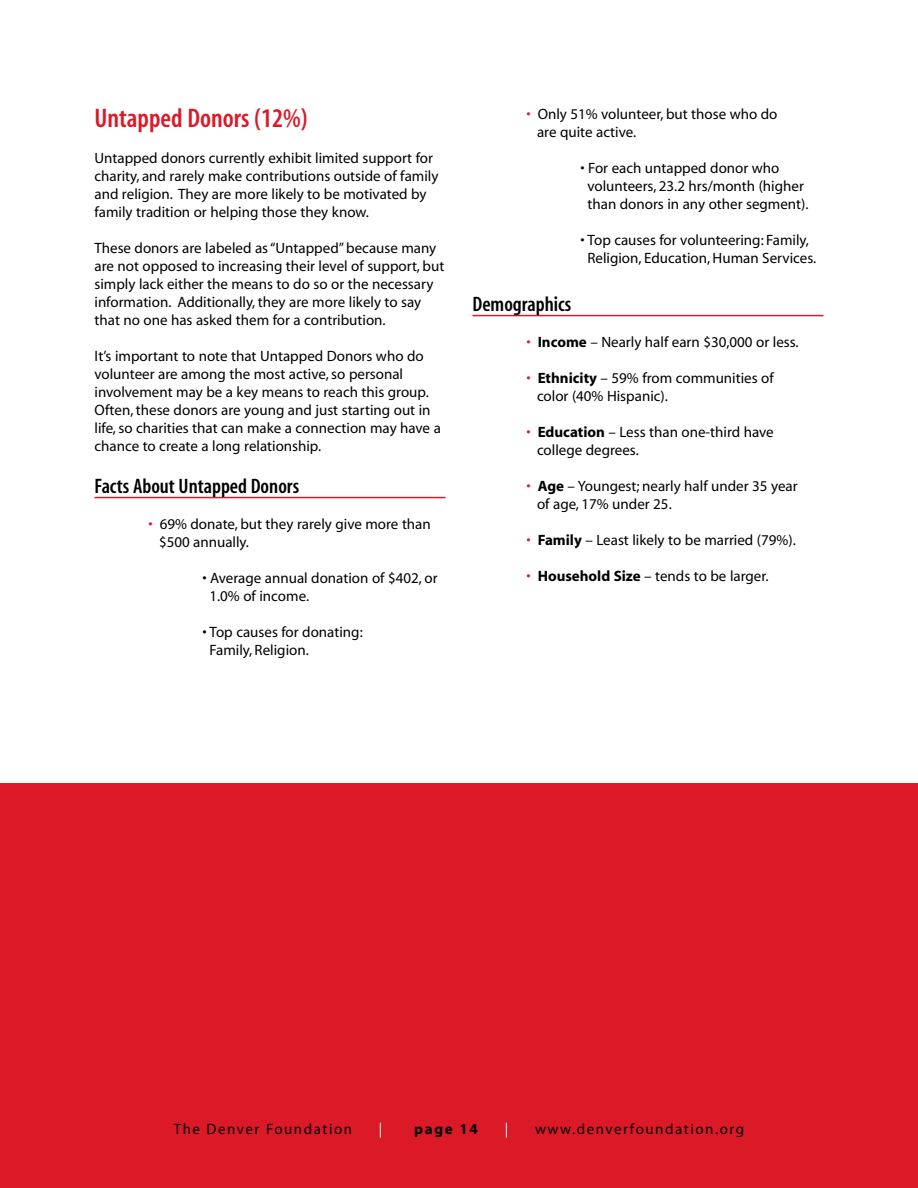
<style>
.page{position:relative;width:918px;height:1188px;background:#fff}
.page>*{position:absolute;margin:0;border:0;box-sizing:border-box;transform-origin:0 0}
.t1{font:27px "Myriad MM 565 300";color:#dc1927}
.t2{font:21px "Myriad MM 565 300";color:#000}
.t3{font:15px/18px "Myriad MM 400 600";color:#000}
.t4{font:15px "Myriad MM 400 600";letter-spacing:.1em;color:#000}
.t5{font:15px "Myriad MM 700 600";letter-spacing:.11em;color:#000}
.t6{font:15px "Myriad MM 400 600";color:#fff}
.s1{color:#dc1927}
.s2{font-family:"Myriad MM 700 600"}
</style>
<div class="page">
<div style="left:0;top:783px;width:918px;height:405px;background:#dc1927"></div>
<hr style="left:94px;top:497px;width:352px;height:1px;background:#dc1927">
<hr style="left:472px;top:315px;width:352px;height:1px;background:#dc1927">
<h1 class="t1" style="left:94px;top:107px;width:215px">Untapped Donors (12%)</h1>
<p class="t3" style="left:94px;top:150px;width:346px">Untapped donors currently exhibit limited support for charity, and rarely make contributions outside of family and religion. They are more likely to be motivated by family tradition or helping those they know.</p>
<p class="t3" style="left:94px;top:240px;width:351px">These donors are labeled as “Untapped” because many are not opposed to increasing their level of support, but simply lack either the means to do so or the necessary information. Additionally, they are more likely to say that no one has asked them for a contribution.</p>
<p class="t3" style="left:94px;top:348px;width:348px">It’s important to note that Untapped Donors who do volunteer are among the most active, so personal involvement may be a key means to reach this group.<br>Often, these donors are young and just starting out in life, so charities that can make a connection may have a chance to create a long relationship.</p>
<h2 class="t2" style="left:94px;top:478px;width:206px">Facts About Untapped Donors</h2>
<p class="t3" style="left:159px;top:516px;width:273px;text-indent:-11px"><span class="s1">•</span> 69% donate, but they rarely give more than $500 annually.</p>
<p class="t3" style="left:210px;top:570px;width:230px;text-indent:-7px">• Average annual donation of $402, or<br>1.0% of income.</p>
<p class="t3" style="left:210px;top:624px;width:155px;text-indent:-7px">• Top causes for donating:<br>Family, Religion.</p>
<p class="t3" style="left:537px;top:106px;width:242px;text-indent:-11px"><span class="s1">•</span> Only 51% volunteer, but those who do are quite active.</p>
<p class="t3" style="left:588px;top:160px;width:223px;text-indent:-7px">• For each untapped donor who volunteers, 23.2 hrs/month (higher than donors in any other segment).</p>
<p class="t3" style="left:580px;top:232px;width:237px;text-align:center">• Top causes for volunteering: Family,<br>Religion, Education, Human Services.</p>
<h2 class="t2" style="left:472px;top:296px;width:100px">Demographics</h2>
<p class="t3" style="left:526px;top:334px;width:274px"><span class="s1">•</span> <span class="s2">Income</span> – Nearly half earn $30,000 or less.</p>
<p class="t3" style="left:537px;top:370px;width:238px;text-indent:-11px"><span class="s1">•</span> <span class="s2">Ethnicity</span> – 59% from communities of color (40% Hispanic).</p>
<p class="t3" style="left:537px;top:424px;width:238px;text-indent:-11px"><span class="s1">•</span> <span class="s2">Education</span> – Less than one-third have college degrees.</p>
<p class="t3" style="left:537px;top:478px;width:262px;text-indent:-11px"><span class="s1">•</span> <span class="s2">Age</span> – Youngest; nearly half under 35 year of age, 17% under 25.</p>
<p class="t3" style="left:527px;top:532px;width:271px"><span class="s1">•</span> <span class="s2">Family</span> – Least likely to be married (79%).</p>
<p class="t3" style="left:527px;top:568px;width:244px"><span class="s1">•</span> <span class="s2">Household Size</span> – tends to be larger.</p>
<p class="t4" style="left:174px;top:1123px;width:180px">The Denver Foundation</p>
<p class="t6" style="left:379px;top:1123px;width:5px">|</p>
<p class="t5" style="left:414px;top:1123px;width:65px">page 14</p>
<p class="t6" style="left:505px;top:1123px;width:5px">|</p>
<p class="t4" style="left:535px;top:1123px;width:211px">www.denverfoundation.org</p>
</div>
